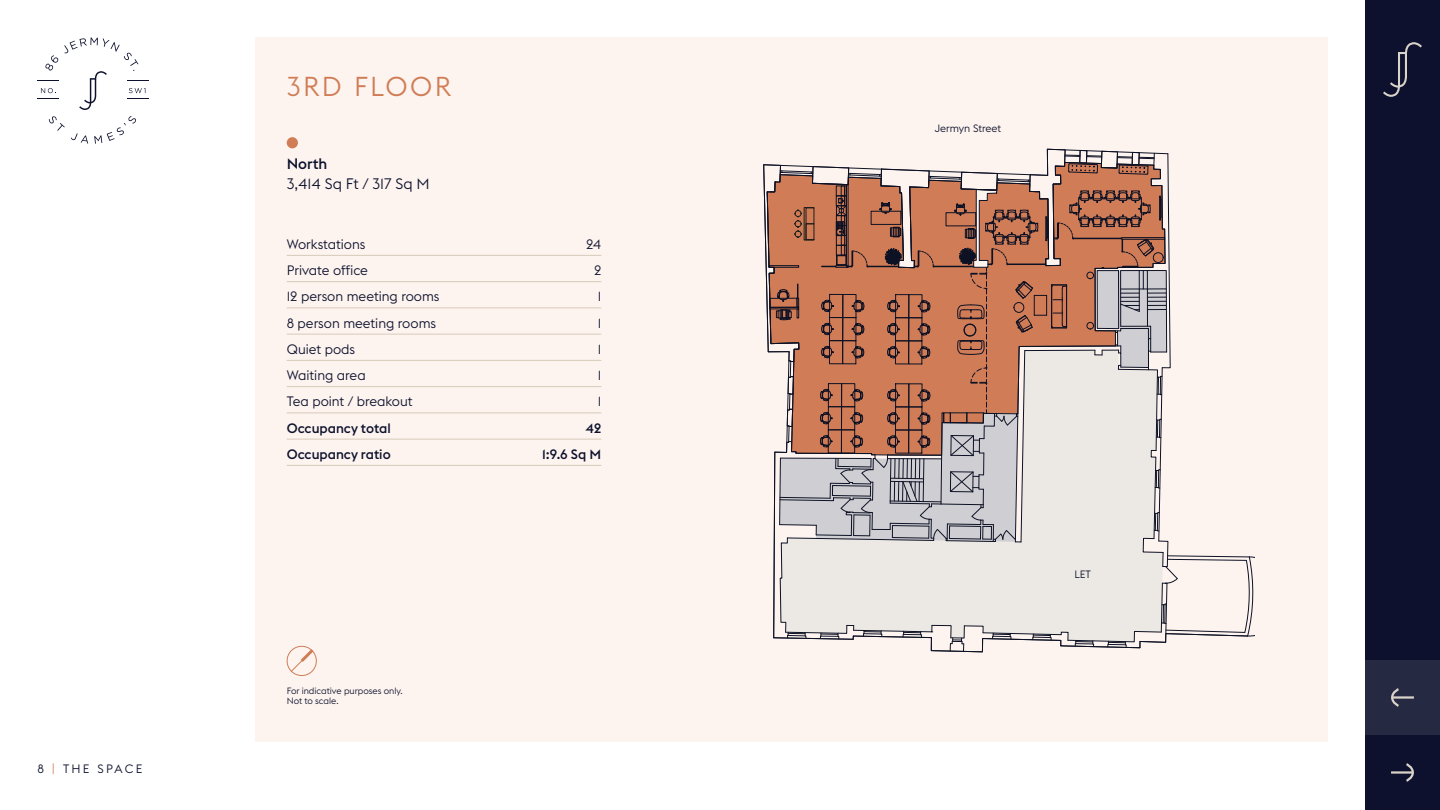
<style>
.page{position:relative;width:1440px;height:810px;background:#fff}
.page>*{position:absolute;margin:0;border:0;box-sizing:border-box;transform-origin:0 0}
.t1{font:300 27px "Euclid Flex";letter-spacing:.085em;color:#d07d57}
.t2{font:300 15px "Euclid Flex";color:#0d112d}
.t3{font:500 15px "Euclid Flex";color:#0d112d}
.t4{font:300 13.5px "Euclid Flex";color:#0d112d}
.t5{font:500 13.5px "Euclid Flex";color:#0d112d}
.t6{font:300 12px "Euclid Flex";letter-spacing:.19em;color:#0d112d}
.t7{font:300 10.5px "Euclid Flex";color:#0d112d}
.t8{font:300 9px/10.5px "Euclid Flex";color:#0d112d}
.s1{color:#d07d57}
</style>
<div class="page">
<div style="left:255px;top:38px;width:1073px;height:704px;background:#fdf4ef"></div>
<svg style="left:49px;top:116px;width:16px;height:15px"></svg>
<svg style="left:71px;top:133px;width:17px;height:11px"></svg>
<svg style="left:94px;top:116px;width:42px;height:28px"></svg>
<svg style="left:37px;top:38px;width:112px;height:72px"></svg>
<svg style="left:763px;top:149px;width:491px;height:503px"></svg>
<svg style="left:286px;top:645px;width:31px;height:31px"></svg>
<div style="left:287px;top:137px;width:11px;height:11px;background:#d07d57;border-radius:50%"></div>
<hr style="left:287px;top:255px;width:314px;height:1px;background:#d7cbba">
<hr style="left:287px;top:281px;width:314px;height:1px;background:#d7cbba">
<hr style="left:287px;top:308px;width:314px;height:1px;background:#d7cbba">
<hr style="left:287px;top:334px;width:314px;height:1px;background:#d7cbba">
<hr style="left:287px;top:360px;width:314px;height:1px;background:#d7cbba">
<hr style="left:287px;top:386px;width:314px;height:1px;background:#d7cbba">
<hr style="left:287px;top:412px;width:314px;height:1px;background:#d7cbba">
<hr style="left:287px;top:439px;width:314px;height:1px;background:#d7cbba">
<hr style="left:287px;top:465px;width:314px;height:1px;background:#d7cbba">
<div style="left:1365px;top:0;width:75px;height:810px;background:#0d112d"></div>
<div style="left:1365px;top:660px;width:75px;height:75px;background:#252942"></div>
<svg style="left:1383px;top:42px;width:39px;height:55px"></svg>
<hr style="left:1391px;top:771px;width:22px;height:3px;background:#d9d3c9">
<svg style="left:1404px;top:763px;width:10px;height:19px"></svg>
<hr style="left:1392px;top:696px;width:22px;height:3px;background:#d9d3c9">
<svg style="left:1391px;top:688px;width:10px;height:19px"></svg>
<p class="t6" style="left:38px;top:761px;width:106px">8 <span class="s1">|</span> THE SPACE</p>
<h1 class="t1" style="left:287px;top:71px;width:166px">3RD FLOOR</h1>
<p class="t3" style="left:287px;top:155px;width:42px">North</p>
<p class="t2" style="left:287px;top:175px;width:145px">3,414 Sq Ft / 317 Sq M</p>
<p class="t4" style="left:287px;top:236px;width:80px">Workstations</p>
<p class="t4" style="left:586px;top:236px;width:17px">24</p>
<p class="t4" style="left:287px;top:263px;width:83px">Private office</p>
<p class="t4" style="left:594px;top:263px;width:9px">2</p>
<p class="t4" style="left:287px;top:289px;width:154px">12 person meeting rooms</p>
<p class="t4" style="left:598px;top:289px;width:5px">1</p>
<p class="t4" style="left:287px;top:315px;width:151px">8 person meeting rooms</p>
<p class="t4" style="left:598px;top:315px;width:5px">1</p>
<p class="t4" style="left:287px;top:341px;width:70px">Quiet pods</p>
<p class="t4" style="left:598px;top:341px;width:5px">1</p>
<p class="t4" style="left:287px;top:368px;width:80px">Waiting area</p>
<p class="t4" style="left:598px;top:368px;width:5px">1</p>
<p class="t4" style="left:287px;top:394px;width:127px">Tea point / breakout</p>
<p class="t4" style="left:598px;top:394px;width:5px">1</p>
<p class="t5" style="left:287px;top:420px;width:106px">Occupancy total</p>
<p class="t5" style="left:585px;top:420px;width:17px">42</p>
<p class="t5" style="left:287px;top:446px;width:106px">Occupancy ratio</p>
<p class="t5" style="left:542px;top:446px;width:61px">1:9.6 Sq M</p>
<p class="t8" style="left:287px;top:685px;width:118px">For indicative purposes only.<br>Not to scale.</p>
<p class="t7" style="left:935px;top:123px;width:68px">Jermyn Street</p>
<p class="t7" style="left:1074px;top:568px;width:18px">LET</p>
</div>
